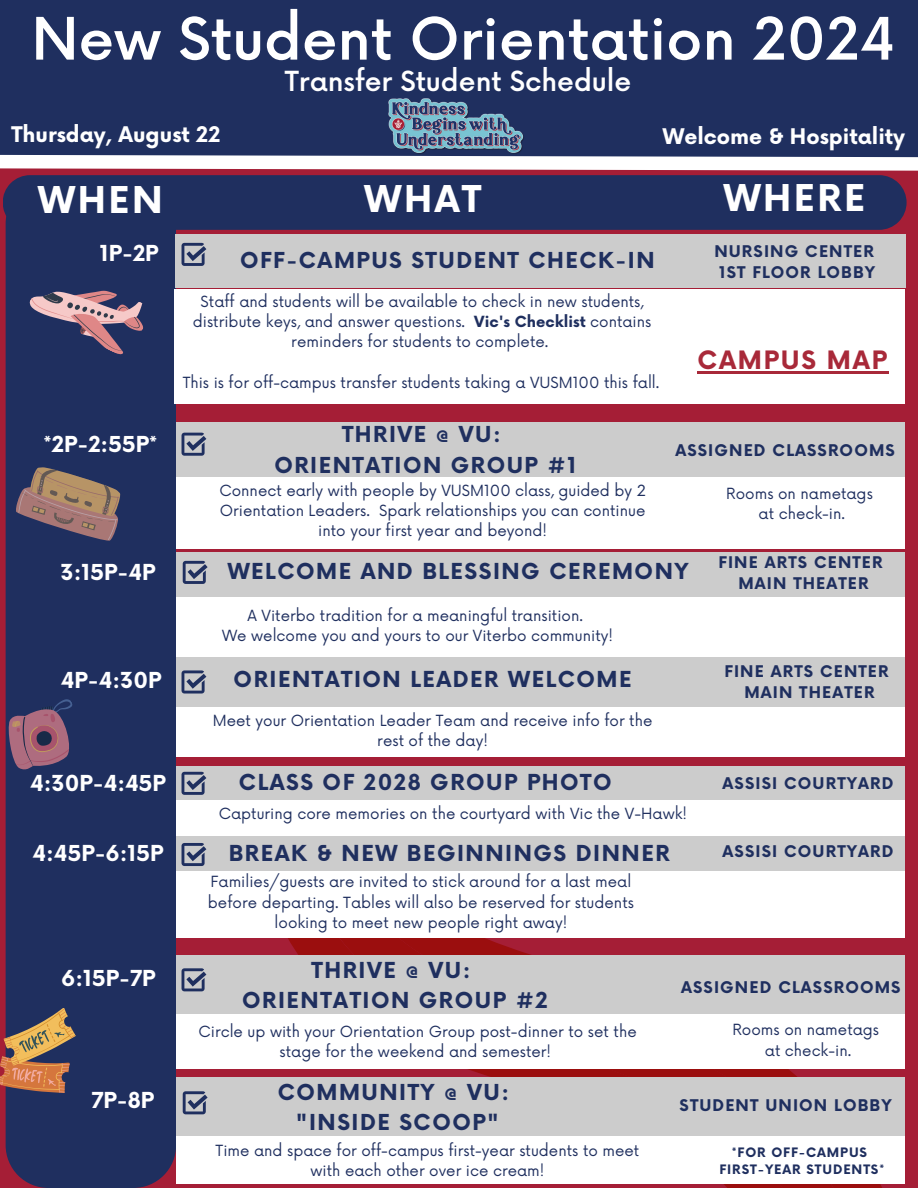
<style>
.page{position:relative;width:918px;height:1188px;background:#a51e36}
.page>*{position:absolute;margin:0;border:0;box-sizing:border-box;transform-origin:0 0}
.t1{font:500 57px "Now";color:#fff}
.t2{font:700 36px "Now";letter-spacing:.07em;color:#fff}
.t3{font:500 27px "Now";color:#fff}
.t4{font:700 24.75px "Now";letter-spacing:.07em;color:#a82939}
.t5{font:700 21.45px/30.3px "Now";letter-spacing:.07em;color:#1f2f5f;text-align:center}
.t6{font:700 21.45px "Now";color:#fff}
.t7{font:700 21px "Now";color:#fff}
.t8{font:700 15.75px "Now";letter-spacing:.07em;color:#1f2f5f}
.t9{font:15px/20.2px "Now";color:#1f2f5f;text-align:center}
.t10{font:700 12.75px "Now";letter-spacing:.07em;color:#1f2f5f}
.s1{font-weight:700}
</style>
<div class="page">
<svg style="left:263px;top:937px;width:602px;height:251px"></svg>
<div style="left:6px;top:230px;width:170px;height:958px;background:#1f2f5f"></div>
<div style="left:176px;top:597px;width:729px;height:60px;background:#fff"></div>
<div style="left:0;top:0;width:918px;height:164px;background:#1f2f5f"></div>
<svg style="left:0;top:1006px;width:79px;height:103px"></svg>
<svg style="left:5px;top:693px;width:79px;height:90px"></svg>
<div style="left:174px;top:289px;width:730px;height:115px;background:#fff"></div>
<div style="left:176px;top:234px;width:730px;height:54px;background:#ccc"></div>
<svg style="left:182px;top:243px;width:24px;height:23px"></svg>
<div style="left:3px;top:177px;width:904px;height:53px;background:#1f2f5f"></div>
<svg style="left:0;top:154px;width:918px;height:23px"></svg>
<svg style="left:27px;top:259px;width:119px;height:101px"></svg>
<div style="left:176px;top:552px;width:729px;height:45px;background:#ccc"></div>
<svg style="left:183px;top:561px;width:24px;height:23px"></svg>
<div style="left:176px;top:657px;width:729px;height:50px;background:#ccc"></div>
<svg style="left:182px;top:670px;width:24px;height:24px"></svg>
<div style="left:176px;top:707px;width:729px;height:49px;background:#fff"></div>
<div style="left:176px;top:766px;width:729px;height:34px;background:#ccc"></div>
<svg style="left:182px;top:772px;width:24px;height:23px"></svg>
<div style="left:176px;top:800px;width:729px;height:36px;background:#fff"></div>
<div style="left:176px;top:836px;width:729px;height:35px;background:#ccc"></div>
<div style="left:176px;top:871px;width:729px;height:66px;background:#fff"></div>
<div style="left:176px;top:1013px;width:729px;height:56px;background:#fff"></div>
<img style="left:389px;top:98px;width:135px;height:56px">
<hr style="left:697px;top:372px;width:192px;height:2px;background:#a82939">
<svg style="left:13px;top:463px;width:111px;height:82px"></svg>
<svg style="left:182px;top:843px;width:24px;height:23px"></svg>
<div style="left:176px;top:422px;width:729px;height:55px;background:#ccc"></div>
<div style="left:176px;top:477px;width:729px;height:72px;background:#fff"></div>
<svg style="left:182px;top:433px;width:24px;height:23px"></svg>
<div style="left:176px;top:955px;width:729px;height:59px;background:#ccc"></div>
<svg style="left:182px;top:968px;width:24px;height:23px"></svg>
<div style="left:176px;top:1077px;width:729px;height:60px;background:#ccc"></div>
<div style="left:176px;top:1136px;width:729px;height:47px;background:#fff"></div>
<svg style="left:183px;top:1091px;width:24px;height:23px"></svg>
<h6 class="t1" style="left:32px;top:8px;width:866px">New Student Orientation 2024</h6>
<h5 class="t3" style="left:285px;top:67px;width:348px">Transfer Student Schedule</h5>
<h5 class="t7" style="left:11px;top:123px;width:210px">Thursday, August 22</h5>
<p class="t7" style="left:663px;top:125px;width:244px">Welcome &amp; Hospitality</p>
<h2 class="t2" style="left:38px;top:180px;width:126px">WHEN</h2>
<h2 class="t2" style="left:365px;top:179px;width:118px">WHAT</h2>
<h2 class="t2" style="left:724px;top:179px;width:143px">WHERE</h2>
<h4 class="t6" style="left:100px;top:241px;width:60px">1P-2P</h4>
<p class="t5" style="left:240px;top:246px;width:416px">OFF-CAMPUS STUDENT CHECK-IN</p>
<h5 class="t8" style="left:714px;top:243px;width:161px">NURSING CENTER</h5>
<p class="t8" style="left:719px;top:264px;width:158px">1ST FLOOR LOBBY</p>
<h5 class="t9" style="left:193px;top:292px;width:460px">Staff and students will be available to check in new students, distribute keys, and answer questions. <span class="s1">Vic's Checklist</span> contains reminders for students to complete.</h5>
<h5 class="t9" style="left:183px;top:373px;width:478px">This is for off-campus transfer students taking a VUSM100 this fall.</h5>
<h5 class="t4" style="left:697px;top:347px;width:191px">CAMPUS MAP</h5>
<p class="t6" style="left:44px;top:432px;width:115px">*2P-2:55P*</p>
<p class="t5" style="left:274px;top:421px;width:303px">THRIVE @ VU:<br>ORIENTATION GROUP #1</p>
<p class="t9" style="left:219px;top:481px;width:428px">Connect early with people by VUSM100 class, guided by 2<br>Orientation Leaders. Spark relationships you can continue into your first year and beyond!</p>
<p class="t8" style="left:675px;top:441px;width:221px">ASSIGNED CLASSROOMS</p>
<p class="t9" style="left:726px;top:484px;width:148px">Rooms on nametags</p>
<p class="t9" style="left:759px;top:504px;width:88px">at check-in.</p>
<p class="t6" style="left:61px;top:561px;width:96px">3:15P-4P</p>
<h3 class="t5" style="left:228px;top:557px;width:462px">WELCOME AND BLESSING CEREMONY</h3>
<p class="t8" style="left:718px;top:554px;width:166px">FINE ARTS CENTER</p>
<h5 class="t8" style="left:738px;top:575px;width:132px">MAIN THEATER</h5>
<p class="t9" style="left:248px;top:606px;width:337px">A Viterbo tradition for a meaningful transition.</p>
<p class="t9" style="left:222px;top:627px;width:392px">We welcome you and yours to our Viterbo community!</p>
<h5 class="t6" style="left:61px;top:669px;width:102px">4P-4:30P</h5>
<p class="t5" style="left:234px;top:666px;width:400px">ORIENTATION LEADER WELCOME</p>
<p class="t8" style="left:724px;top:662px;width:166px">FINE ARTS CENTER</p>
<p class="t8" style="left:744px;top:684px;width:132px">MAIN THEATER</p>
<p class="t9" style="left:213px;top:711px;width:441px">Meet your Orientation Leader Team and receive info for the rest of the day!</p>
<p class="t5" style="left:239px;top:768px;width:374px">CLASS OF 2028 GROUP PHOTO</p>
<h5 class="t9" style="left:219px;top:805px;width:470px">Capturing core memories on the courtyard with Vic the V-Hawk!</h5>
<p class="t5" style="left:229px;top:839px;width:442px">BREAK &amp; NEW BEGINNINGS DINNER</p>
<p class="t8" style="left:723px;top:843px;width:172px">ASSISI COURTYARD</p>
<h5 class="t9" style="left:208px;top:873px;width:428px">Families/guests are invited to stick around for a last meal before departing. Tables will also be reserved for students looking to meet new people right away!</h5>
<p class="t5" style="left:242px;top:956px;width:307px">THRIVE @ VU:<br>ORIENTATION GROUP #2</p>
<h6 class="t6" style="left:30px;top:772px;width:137px">4:30P-4:45P</h6>
<h5 class="t8" style="left:723px;top:775px;width:172px">ASSISI COURTYARD</h5>
<p class="t6" style="left:33px;top:841px;width:133px">4:45P-6:15P</p>
<h5 class="t6" style="left:61px;top:967px;width:96px">6:15P-7P</h5>
<p class="t8" style="left:681px;top:979px;width:221px">ASSIGNED CLASSROOMS</p>
<p class="t9" style="left:733px;top:1021px;width:148px">Rooms on nametags</p>
<h5 class="t9" style="left:765px;top:1041px;width:88px">at check-in.</h5>
<p class="t9" style="left:199px;top:1022px;width:440px">Circle up with your Orientation Group post-dinner to set the stage for the weekend and semester!</p>
<p class="t5" style="left:278px;top:1078px;width:233px">COMMUNITY @ VU: "INSIDE SCOOP"</p>
<p class="t9" style="left:216px;top:1141px;width:425px">Time and space for off-campus first-year students to meet with each other over ice cream!</p>
<h5 class="t10" style="left:732px;top:1145px;width:137px">*FOR OFF-CAMPUS</h5>
<p class="t6" style="left:92px;top:1088px;width:64px">7P-8P</p>
<p class="t8" style="left:680px;top:1097px;width:214px">STUDENT UNION LOBBY</p>
<p class="t10" style="left:719px;top:1162px;width:166px">FIRST-YEAR STUDENTS*</p>
</div>
